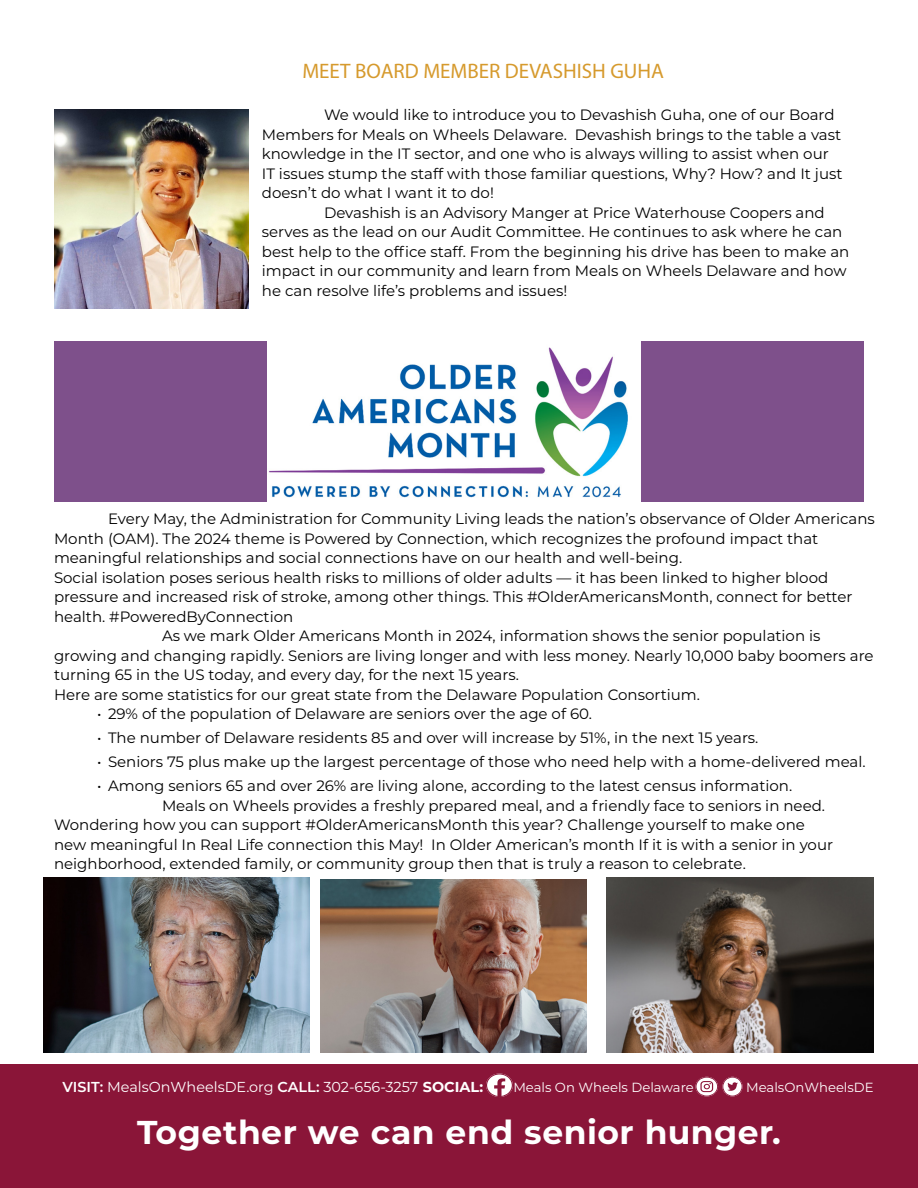
<style>
.page{position:relative;width:918px;height:1188px;background:#fff}
.page>*{position:absolute;margin:0;border:0;box-sizing:border-box;transform-origin:0 0}
.t1{font:700 33px "Montserrat";letter-spacing:.015em;color:#fff}
.t2{font:21px "Myriad Pro";color:#d69a2d}
.t3{font:15px "Montserrat";color:#000}
.t4{font:14.4px "Montserrat";color:#fff}
.t5{font:13.2px "Montserrat";color:#fff}
.s1{font-weight:600}
.s2{font-weight:700}
</style>
<div class="page">
<div style="left:54px;top:341px;width:810px;height:160px;background:#7e508b"></div>
<div style="left:0;top:1065px;width:918px;height:123px;background:#8a1538"></div>
<svg style="left:486px;top:1074px;width:27px;height:23px"></svg>
<svg style="left:696px;top:1077px;width:46px;height:19px"></svg>
<img style="left:54px;top:109px;width:194px;height:199px">
<img style="left:268px;top:342px;width:373px;height:159px">
<img style="left:43px;top:878px;width:267px;height:174px">
<img style="left:320px;top:880px;width:267px;height:172px">
<img style="left:607px;top:878px;width:267px;height:174px">
<h2 class="t2" style="left:302px;top:58px;width:363px">MEET BOARD MEMBER DEVASHISH GUHA</h2>
<p class="t3" style="left:324px;top:105px;width:512px">We would like to introduce you to Devashish Guha, one of our Board</p>
<p class="t3" style="left:262px;top:124px;width:581px">Members for Meals on Wheels Delaware. Devashish brings to the table a vast</p>
<p class="t3" style="left:262px;top:144px;width:568px">knowledge in the IT sector, and one who is always willing to assist when our</p>
<p class="t3" style="left:262px;top:163px;width:582px">IT issues stump the staff with those familiar questions, Why? How? and It just</p>
<p class="t3" style="left:262px;top:183px;width:234px">doesn’t do what I want it to do!</p>
<p class="t3" style="left:324px;top:202px;width:502px">Devashish is an Advisory Manger at Price Waterhouse Coopers and</p>
<p class="t3" style="left:262px;top:222px;width:582px">serves as the lead on our Audit Committee. He continues to ask where he can</p>
<p class="t3" style="left:262px;top:241px;width:589px">best help to the office staff. From the beginning his drive has been to make an</p>
<p class="t3" style="left:262px;top:261px;width:586px">impact in our community and learn from Meals on Wheels Delaware and how</p>
<p class="t3" style="left:262px;top:280px;width:307px">he can resolve life’s problems and issues!</p>
<p class="t3" style="left:108px;top:509px;width:768px">Every May, the Administration for Community Living leads the nation’s observance of Older Americans</p>
<p class="t3" style="left:54px;top:528px;width:766px">Month (OAM). The 2024 theme is Powered by Connection, which recognizes the profound impact that</p>
<p class="t3" style="left:54px;top:548px;width:630px">meaningful relationships and social connections have on our health and well-being.</p>
<p class="t3" style="left:54px;top:567px;width:776px">Social isolation poses serious health risks to millions of older adults — it has been linked to higher blood</p>
<p class="t3" style="left:54px;top:587px;width:800px">pressure and increased risk of stroke, among other things. This #OlderAmericansMonth, connect for better</p>
<p class="t3" style="left:54px;top:606px;width:241px">health. #PoweredByConnection</p>
<p class="t3" style="left:162px;top:626px;width:660px">As we mark Older Americans Month in 2024, information shows the senior population is</p>
<p class="t3" style="left:54px;top:645px;width:821px">growing and changing rapidly. Seniors are living longer and with less money. Nearly 10,000 baby boomers are</p>
<p class="t3" style="left:54px;top:665px;width:466px">turning 65 in the US today, and every day, for the next 15 years.</p>
<p class="t3" style="left:54px;top:684px;width:648px">Here are some statistics for our great state from the Delaware Population Consortium.</p>
<p class="t3" style="left:97px;top:704px;width:496px">• 29% of the population of Delaware are seniors over the age of 60.</p>
<p class="t3" style="left:97px;top:728px;width:663px">• The number of Delaware residents 85 and over will increase by 51%, in the next 15 years.</p>
<p class="t3" style="left:97px;top:752px;width:770px">• Seniors 75 plus make up the largest percentage of those who need help with a home-delivered meal.</p>
<p class="t3" style="left:97px;top:776px;width:697px">• Among seniors 65 and over 26% are living alone, according to the latest census information.</p>
<p class="t3" style="left:162px;top:795px;width:665px">Meals on Wheels provides a freshly prepared meal, and a friendly face to seniors in need.</p>
<p class="t3" style="left:54px;top:815px;width:752px">Wondering how you can support #OlderAmericansMonth this year? Challenge yourself to make one</p>
<p class="t3" style="left:54px;top:834px;width:781px">new meaningful In Real Life connection this May! In Older American’s month If it is with a senior in your</p>
<p class="t3" style="left:54px;top:854px;width:693px">neighborhood, extended family, or community group then that is truly a reason to celebrate.</p>
<p class="t4" style="left:63px;top:1077px;width:422px"><span class="s1">VISIT:</span> MealsOnWheelsDE.org <span class="s1">CALL:</span> 302-656-3257 <span class="s2">SOCIAL:</span></p>
<p class="t5" style="left:513px;top:1078px;width:182px">Meals On Wheels Delaware</p>
<p class="t5" style="left:746px;top:1078px;width:129px">MealsOnWheelsDE</p>
<h1 class="t1" style="left:137px;top:1109px;width:645px">Together we can end senior hunger.</h1>
</div>
